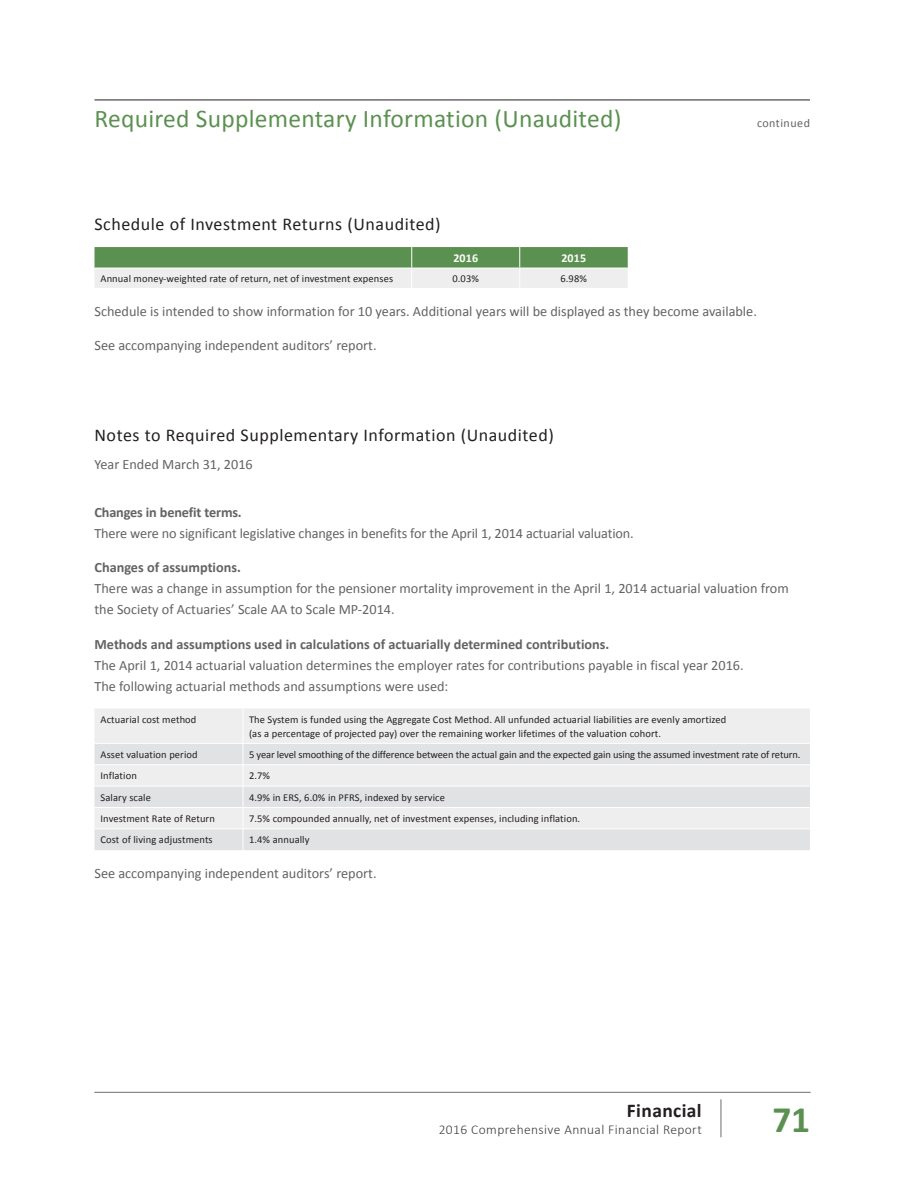
<style>
.page{position:relative;width:918px;height:1188px;background:#fff}
.page>*{position:absolute;margin:0;border:0;box-sizing:border-box;transform-origin:0 0}
.t1{font:700 37.5px "Calibri";color:#5b9150}
.t2{font:25.5px "Calibri";letter-spacing:.01em;color:#5b9150}
.t3{font:700 19.5px "Calibri";letter-spacing:.02em;color:#231f20}
.t4{font:18px "Calibri";letter-spacing:.03em;color:#231f20}
.t5{font:14.25px/21px "Calibri";color:#636366}
.t6{font:700 14.25px "Calibri";color:#636366}
.t7{font:300 13.5px "Calibri";letter-spacing:.03em;color:#3e3e3f}
.t8{font:12px "Calibri";letter-spacing:.04em;color:#636366}
.t9{font:700 12px "Calibri";letter-spacing:.01em;color:#fff}
.t10{font:10.5px/13.5px "Calibri";letter-spacing:.01em;color:#231f20}
.t11{font:10.5px "Calibri";letter-spacing:-.01em;color:#231f20}
</style>
<div class="page">
<hr style="left:95px;top:1092px;width:715px;height:1px;background:#6c6d70">
<hr style="left:721px;top:1100px;width:1px;height:37px;background:#6c6d70">
<hr style="left:94px;top:100px;width:716px;height:1px;background:#231f20">
<div style="left:95px;top:709px;width:715px;height:34px;background:#eeeeef"></div>
<svg style="left:94px;top:744px;width:716px;height:106px;background:#e6e7e8"></svg>
<hr style="left:243px;top:708px;width:1px;height:35px;background:#fff">
<hr style="left:94px;top:764px;width:149px;height:1px;background:#fff">
<hr style="left:243px;top:764px;width:567px;height:1px;background:#fff">
<hr style="left:94px;top:786px;width:149px;height:1px;background:#fff">
<hr style="left:243px;top:786px;width:567px;height:1px;background:#fff">
<hr style="left:94px;top:807px;width:149px;height:1px;background:#fff">
<hr style="left:243px;top:807px;width:567px;height:1px;background:#fff">
<svg style="left:243px;top:744px;width:1px;height:106px"></svg>
<hr style="left:94px;top:828px;width:149px;height:1px;background:#fff">
<hr style="left:243px;top:828px;width:567px;height:1px;background:#fff">
<svg style="left:94px;top:247px;width:534px;height:41px;background:#a3be9e"></svg>
<hr style="left:94px;top:268px;width:318px;height:1px;background:#fff">
<hr style="left:412px;top:268px;width:108px;height:1px;background:#fff">
<hr style="left:520px;top:268px;width:108px;height:1px;background:#fff">
<h2 class="t2" style="left:94px;top:103px;width:528px">Required Supplementary Information (Unaudited)</h2>
<p class="t8" style="left:757px;top:116px;width:54px">continued</p>
<p class="t4" style="left:94px;top:212px;width:348px">Schedule of Investment Returns (Unaudited)</p>
<p class="t9" style="left:453px;top:250px;width:26px">2016</p>
<p class="t9" style="left:561px;top:250px;width:26px">2015</p>
<p class="t10" style="left:100px;top:272px;width:294px">Annual money-weighted rate of return, net of investment expenses</p>
<p class="t10" style="left:452px;top:272px;width:28px">0.03%</p>
<p class="t10" style="left:560px;top:272px;width:28px">6.98%</p>
<p class="t5" style="left:94px;top:300px;width:664px">Schedule is intended to show information for 10 years. Additional years will be displayed as they become available.</p>
<p class="t5" style="left:94px;top:335px;width:284px">See accompanying independent auditors’ report.</p>
<p class="t4" style="left:94px;top:424px;width:461px">Notes to Required Supplementary Information (Unaudited)</p>
<p class="t5" style="left:94px;top:454px;width:160px">Year Ended March 31, 2016</p>
<p class="t6" style="left:94px;top:503px;width:149px">Changes in benefit terms.</p>
<p class="t5" style="left:94px;top:523px;width:541px">There were no significant legislative changes in benefits for the April 1, 2014 actuarial valuation.</p>
<p class="t6" style="left:94px;top:559px;width:148px">Changes of assumptions.</p>
<p class="t5" style="left:94px;top:578px;width:696px">There was a change in assumption for the pensioner mortality improvement in the April 1, 2014 actuarial valuation from the Society of Actuaries’ Scale AA to Scale MP-2014.</p>
<p class="t6" style="left:94px;top:635px;width:516px">Methods and assumptions used in calculations of actuarially determined contributions.</p>
<p class="t5" style="left:94px;top:655px;width:651px">The April 1, 2014 actuarial valuation determines the employer rates for contributions payable in fiscal year 2016.<br>The following actuarial methods and assumptions were used:</p>
<p class="t10" style="left:100px;top:713px;width:97px">Actuarial cost method</p>
<p class="t10" style="left:249px;top:713px;width:479px">The System is funded using the Aggregate Cost Method. All unfunded actuarial liabilities are evenly amortized (as a percentage of projected pay) over the remaining worker lifetimes of the valuation cohort.</p>
<p class="t10" style="left:100px;top:748px;width:99px">Asset valuation period</p>
<p class="t11" style="left:249px;top:748px;width:553px">5 year level smoothing of the difference between the actual gain and the expected gain using the assumed investment rate of return.</p>
<p class="t10" style="left:100px;top:769px;width:38px">Inflation</p>
<p class="t10" style="left:249px;top:769px;width:23px">2.7%</p>
<p class="t10" style="left:100px;top:791px;width:52px">Salary scale</p>
<p class="t10" style="left:249px;top:791px;width:198px">4.9% in ERS, 6.0% in PFRS, indexed by service</p>
<p class="t10" style="left:100px;top:812px;width:116px">Investment Rate of Return</p>
<p class="t10" style="left:249px;top:812px;width:333px">7.5% compounded annually, net of investment expenses, including inflation.</p>
<p class="t10" style="left:100px;top:833px;width:114px">Cost of living adjustments</p>
<p class="t10" style="left:249px;top:833px;width:62px">1.4% annually</p>
<p class="t5" style="left:94px;top:863px;width:284px">See accompanying independent auditors’ report.</p>
<h3 class="t3" style="left:627px;top:1098px;width:76px">Financial</h3>
<p class="t7" style="left:439px;top:1121px;width:265px">2016 Comprehensive Annual Financial Report</p>
<h1 class="t1" style="left:772px;top:1095px;width:39px">71</h1>
</div>
